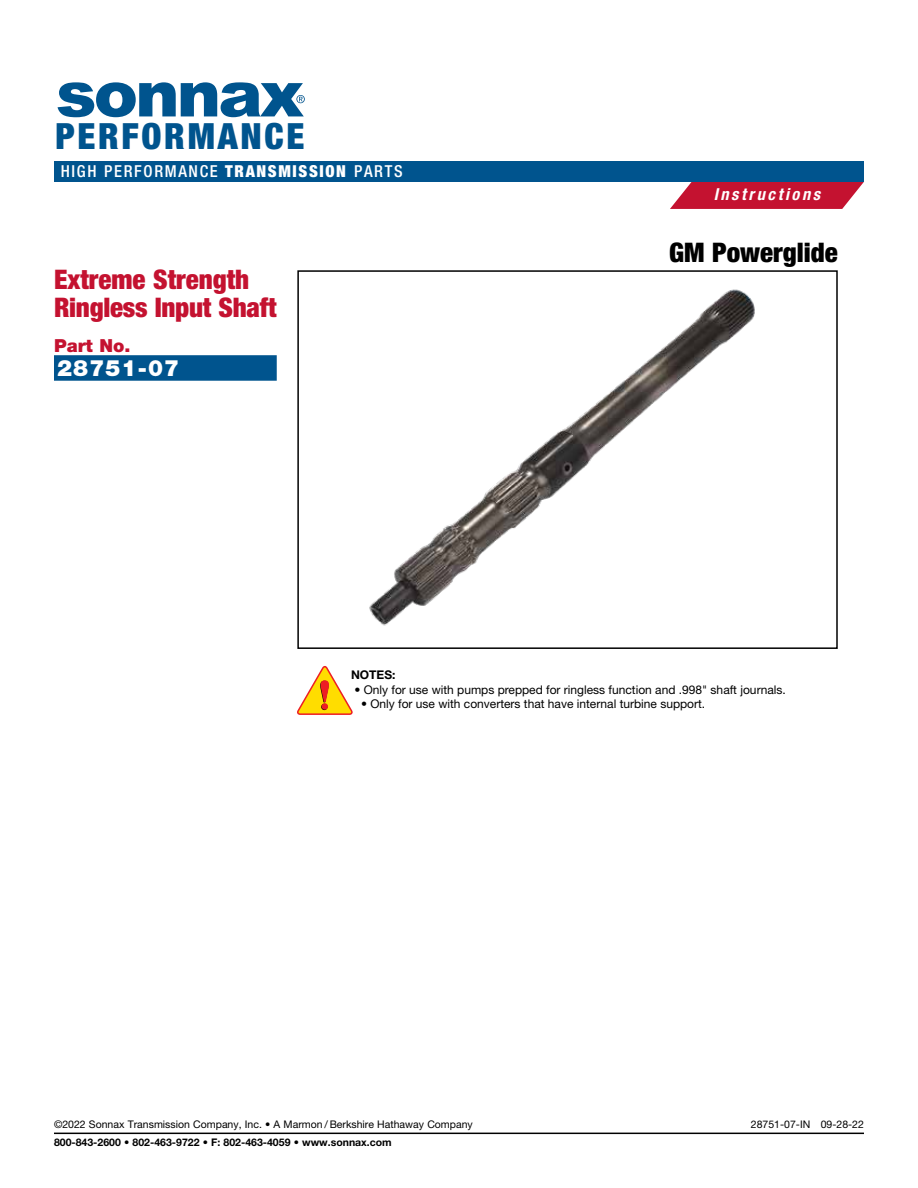
<style>
.page{position:relative;width:918px;height:1188px;background:#fff}
.page>*{position:absolute;margin:0;border:0;box-sizing:border-box;transform-origin:0 0}
.t1{font:900 condensed 36.15px "Helvetica Neue LT Std";letter-spacing:.075em;color:#00548e}
.t2{font:900 condensed 27px/27.8px "Helvetica Neue LT Std";letter-spacing:-.01em;color:#c41230}
.t3{font:900 condensed 27px "Helvetica Neue LT Std";color:#000}
.t4{font:900 22.5px "Helvetica Neue LT Std";letter-spacing:.05em;color:#fff}
.t5{font:900 18px "Helvetica Neue LT Std";color:#c41230}
.t6{font:500 condensed 16.5px "Helvetica Neue LT Std";letter-spacing:.1em;color:#fff}
.t7{font:italic 700 condensed 16.5px "Helvetica Neue LT Std";letter-spacing:.155em;color:#fff}
.t8{font:12px "Helvetica Neue LT Std";color:#000}
.t9{font:700 12px "Helvetica Neue LT Std";color:#000}
.t10{font:10.5px "Helvetica Neue LT Std";color:#000}
.t11{font:700 10.5px "Helvetica Neue LT Std";color:#000}
.s1{font-weight:900}
</style>
<div class="page">
<img style="left:369px;top:289px;width:386px;height:337px">
<div style="left:297px;top:270px;width:541px;height:379px;border:2px solid #000"></div>
<div style="left:54px;top:355px;width:223px;height:26px;background:#00548e"></div>
<svg style="left:297px;top:666px;width:56px;height:49px"></svg>
<hr style="left:54px;top:1133px;width:810px;height:1px;background:#000">
<svg style="left:670px;top:182px;width:194px;height:27px;background:#ca2c47"></svg>
<div style="left:54px;top:161px;width:810px;height:21px;background:#00548e"></div>
<svg style="left:58px;top:82px;width:247px;height:35px"></svg>
<h1 class="t1" style="left:56px;top:114px;width:250px">PERFORMANCE</h1>
<h3 class="t6" style="left:61px;top:162px;width:343px">HIGH PERFORMANCE <span class="s1">TRANSMISSION</span> PARTS</h3>
<h2 class="t2" style="left:54px;top:265px;width:224px">Extreme Strength<br>Ringless Input Shaft</h2>
<h3 class="t5" style="left:54px;top:335px;width:78px">Part No.</h3>
<h3 class="t4" style="left:57px;top:355px;width:124px">28751-07</h3>
<h3 class="t7" style="left:714px;top:185px;width:108px">Instructions</h3>
<h2 class="t3" style="left:669px;top:236px;width:170px">GM Powerglide</h2>
<p class="t9" style="left:351px;top:668px;width:46px">NOTES:</p>
<p class="t8" style="left:354px;top:682px;width:433px">• Only for use with pumps prepped for ringless function and .998" shaft journals.</p>
<p class="t8" style="left:361px;top:697px;width:346px">• Only for use with converters that have internal turbine support.</p>
<p class="t10" style="left:54px;top:1118px;width:420px">©2022 Sonnax Transmission Company, Inc. • A Marmon / Berkshire Hathaway Company</p>
<p class="t10" style="left:751px;top:1118px;width:115px">28751-07-IN 09-28-22</p>
<p class="t11" style="left:54px;top:1136px;width:339px">800-843-2600 • 802-463-9722 • F: 802-463-4059 • www.sonnax.com</p>
</div>
